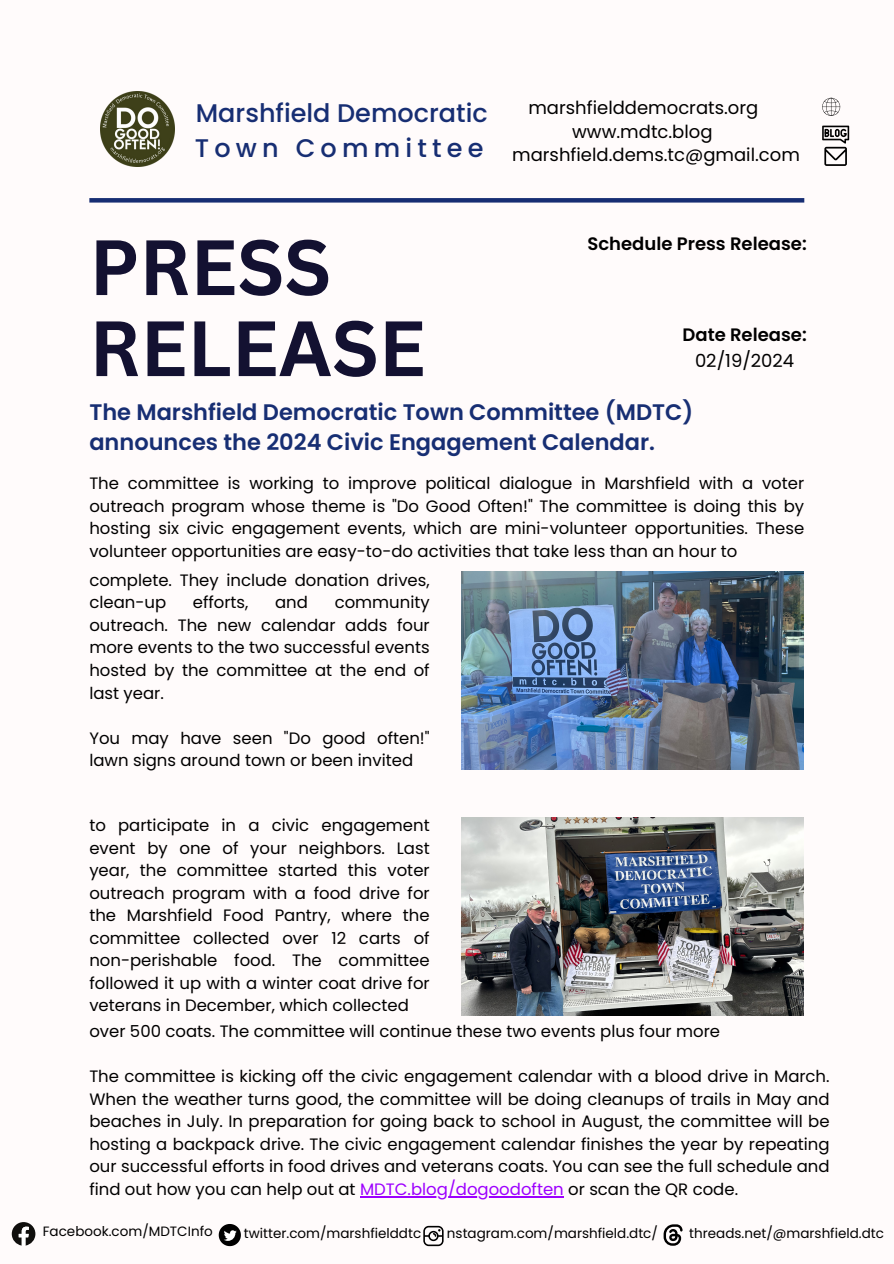
<style>
.page{position:relative;width:894px;height:1264px;background:#fff}
.page>*{position:absolute;margin:0;border:0;box-sizing:border-box;transform-origin:0 0}
.t1{font:700 76.5px/81px "Canva Sans";color:#131131}
.t2{font:500 25.5px/34.8px "Poppins";color:#172e73}
.t3{font:600 22.5px/30.3px "Poppins";color:#172e73}
.t4{font:18px "Poppins";color:#000}
.t5{font:600 18px "Poppins";color:#000}
.t6{font:16.5px/22.5px "Poppins";color:#000;text-align:justify}
.t7{font:13.5px "Poppins";color:#000}
.s1{color:#9d00ff}
</style>
<div class="page">
<div style="left:0;top:0;width:893px;height:1263px;background:#fffbfb"></div>
<img style="left:461px;top:817px;width:342px;height:198px">
<img style="left:461px;top:572px;width:342px;height:198px">
<svg style="left:89px;top:198px;width:715px;height:4px;background:#1b3175"></svg>
<img style="left:100px;top:92px;width:75px;height:74px">
<svg style="left:822px;top:98px;width:17px;height:18px"></svg>
<svg style="left:822px;top:126px;width:26px;height:40px"></svg>
<svg style="left:12px;top:1222px;width:23px;height:23px"></svg>
<svg style="left:219px;top:1224px;width:22px;height:22px"></svg>
<svg style="left:423px;top:1225px;width:20px;height:21px"></svg>
<svg style="left:663px;top:1224px;width:19px;height:21px"></svg>
<hr style="left:360px;top:1195px;width:203px;height:2px;background:#9d00ff">
<h2 class="t2" style="left:195px;top:96px;width:294px">Marshfield Democratic<br>Town Committee</h2>
<h5 class="t4" style="left:528px;top:95px;width:231px">marshfielddemocrats.org</h5>
<h3 class="t4" style="left:512px;top:142px;width:289px">marshfield.dems.tc@gmail.com</h3>
<h5 class="t4" style="left:572px;top:120px;width:142px">www.mdtc.blog</h5>
<h5 class="t1" style="left:89px;top:225px;width:337px">PRESS<br>RELEASE</h5>
<h5 class="t5" style="left:587px;top:231px;width:221px">Schedule Press Release:</h5>
<h5 class="t5" style="left:682px;top:322px;width:126px">Date Release:</h5>
<p class="t4" style="left:694px;top:348px;width:101px">02/19/2024</p>
<h5 class="t3" style="left:89px;top:396px;width:605px">The Marshfield Democratic Town Committee (MDTC) announces the 2024 Civic Engagement Calendar.</h5>
<h4 class="t6" style="left:89px;top:472px;width:716px">The committee is working to improve political dialogue in Marshfield with a voter outreach program whose theme is "Do Good Often!" The committee is doing this by hosting six civic engagement events, which are mini-volunteer opportunities. These volunteer opportunities are easy-to-do activities that take less than an hour to</h4>
<h5 class="t6" style="left:89px;top:569px;width:342px">complete. They include donation drives, clean-up</h5>
<h5 class="t6" style="left:193px;top:591px;width:57px">efforts,</h5>
<h5 class="t6" style="left:275px;top:591px;width:34px">and</h5>
<h5 class="t6" style="left:89px;top:591px;width:342px;text-indent:245px">community outreach. The new calendar adds four more events to the two successful events hosted by the committee at the end of last year.</h5>
<h1 class="t6" style="left:89px;top:726px;width:342px">You may have seen "Do good often!" lawn signs around town or been invited</h1>
<h4 class="t6" style="left:89px;top:814px;width:342px">to participate in a civic engagement event by one of your neighbors. Last year, the committee started this voter outreach program with a food drive for the Marshfield Food Pantry, where the committee collected over 12 carts of non-perishable food. The committee followed it up with a winter coat drive for veterans in December, which collected</h4>
<p class="t6" style="left:89px;top:1020px;width:632px">over 500 coats. The committee will continue these two events plus four more</p>
<p class="t6" style="left:89px;top:1065px;width:741px">The committee is kicking off the civic engagement calendar with a blood drive in March.<br>When the weather turns good, the committee will be doing cleanups of trails in May and beaches in July. In preparation for going back to school in August, the committee will be hosting a backpack drive. The civic engagement calendar finishes the year by repeating our successful efforts in food drives and veterans coats. You can see the full schedule and find out how you can help out at <span class="s1">MDTC.blog/dogoodoften</span> or scan the QR code.</p>
<h5 class="t7" style="left:43px;top:1221px;width:171px">Facebook.com/MDTCInfo</h5>
<h5 class="t7" style="left:244px;top:1224px;width:179px">twitter.com/marshfielddtc</h5>
<h5 class="t7" style="left:447px;top:1224px;width:212px">nstagram.com/marshfield.dtc/</h5>
<p class="t7" style="left:689px;top:1224px;width:196px">threads.net/@marshfield.dtc</p>
</div>
